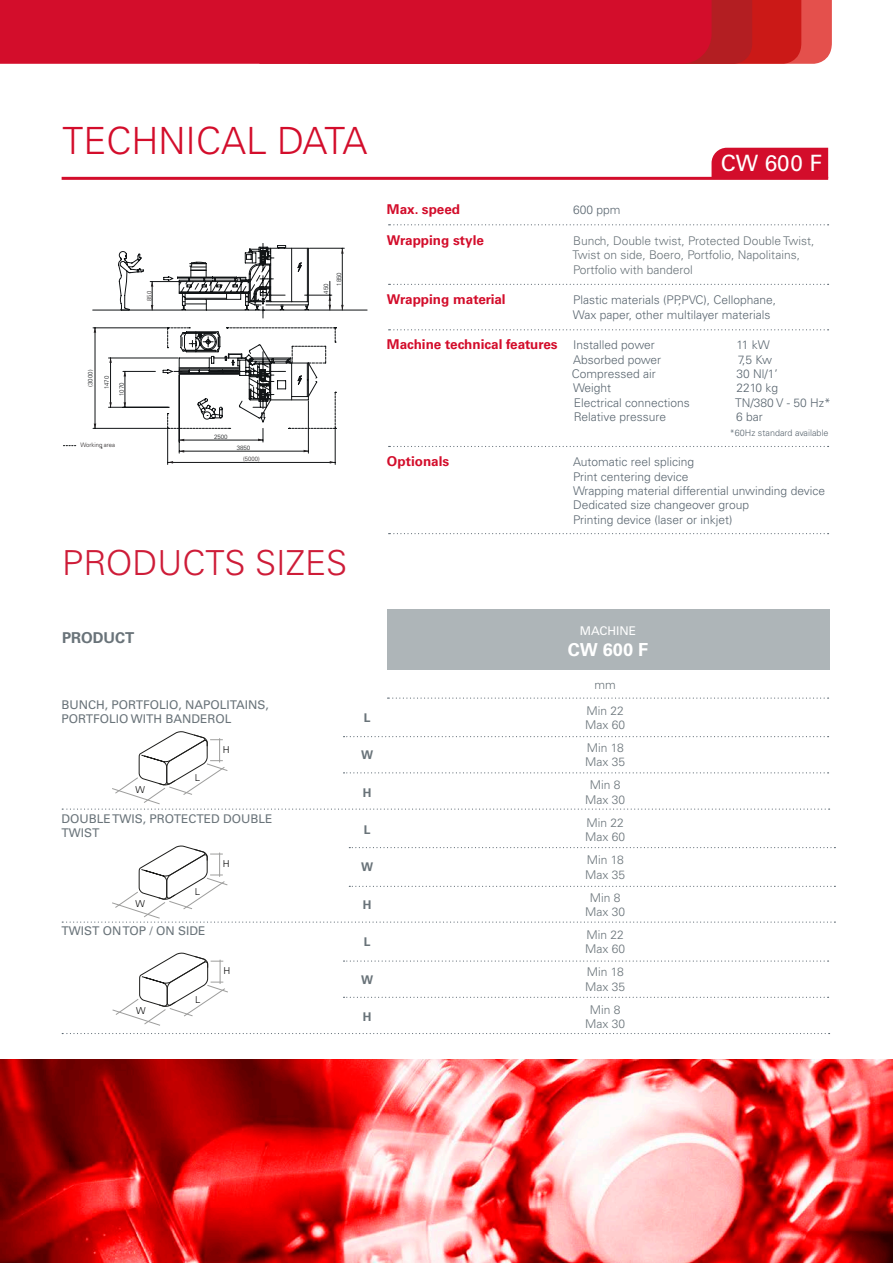
<style>
.page{position:relative;width:893px;height:1263px;background:#fff}
.page>*{position:absolute;margin:0;border:0;box-sizing:border-box;transform-origin:0 0}
.t1{font:300 37.5px "Univers LT Std";color:#d30d2b}
.e_-_titolo{font:300 34.5px "Univers LT Std";color:#ce1c38}
.t2{font:22.5px "Univers LT Std";color:#fff}
.t3{font:700 18px "Univers LT Std";color:#fff}
.t4{font:700 15px "Univers LT Std";color:#697379}
.t5{font:700 13.5px "Univers LT Std";color:#d30d2b}
.t6{font:300 12px "Univers LT Std";color:#5a6670}
.t7{font:300 12px "Univers LT Std";color:#697379}
.t8{font:12px/14.4px "Univers LT Std";color:#697379}
.t9{font:700 12px "Univers LT Std";color:#697379}
.t10{font:12px "Univers LT Std";color:#fff}
.t11{font:300 9.45px "Univers LT Std";color:#000}
.t12{font:300 9px "Univers LT Std";color:#5a6670}
.t13{font:300 6.15px "Univers LT Std";color:#111416}
.t14{font:300 6.15px "Univers LT Std";color:#231f20;scale:.96 1}
.s1{font-weight:300;font-size:12px;color:#5a6670}
</style>
<div class="page">
<svg style="left:388px;top:697px;width:441px;height:2px"></svg>
<svg style="left:344px;top:960px;width:485px;height:2px"></svg>
<svg style="left:344px;top:997px;width:485px;height:1px"></svg>
<svg style="left:62px;top:1033px;width:768px;height:1px"></svg>
<hr style="left:62px;top:177px;width:766px;height:3px;background:#d30d2b">
<div style="left:711px;top:148px;width:117px;height:29px;background:#d30d2b"></div>
<svg style="left:711px;top:0;width:121px;height:64px;background:#ca2b2b"></svg>
<div style="left:0;top:0;width:711px;height:64px;background:#d30d2b"></div>
<div style="left:387px;top:609px;width:442px;height:61px;background:#aeb5b8"></div>
<svg style="left:389px;top:224px;width:440px;height:1px"></svg>
<svg style="left:389px;top:284px;width:440px;height:1px"></svg>
<svg style="left:389px;top:329px;width:440px;height:1px"></svg>
<svg style="left:389px;top:446px;width:440px;height:1px"></svg>
<svg style="left:389px;top:533px;width:440px;height:1px"></svg>
<svg style="left:62px;top:731px;width:768px;height:79px"></svg>
<svg style="left:101px;top:243px;width:235px;height:221px"></svg>
<svg style="left:92px;top:245px;width:275px;height:203px"></svg>
<svg style="left:341px;top:305px;width:3px;height:5px"></svg>
<svg style="left:329px;top:296px;width:2px;height:14px"></svg>
<svg style="left:109px;top:402px;width:3px;height:5px"></svg>
<svg style="left:109px;top:358px;width:3px;height:5px"></svg>
<svg style="left:341px;top:249px;width:3px;height:5px"></svg>
<svg style="left:179px;top:450px;width:5px;height:3px"></svg>
<svg style="left:63px;top:445px;width:13px;height:1px"></svg>
<img style="left:0;top:1060px;width:893px;height:203px">
<svg style="left:62px;top:845px;width:773px;height:78px"></svg>
<svg style="left:112px;top:952px;width:116px;height:73px"></svg>
<p class="t1" style="left:63px;top:118px;width:306px">TECHNICAL DATA</p>
<p class="t14" style="left:145px;top:301px;width:12px;rotate:-90deg">850</p>
<p class="t13" style="left:87px;top:387px;width:19px;rotate:-90deg">(3000)</p>
<p class="t13" style="left:103px;top:389px;width:15px;rotate:-90deg">1470</p>
<p class="t13" style="left:118px;top:396px;width:15px;rotate:-90deg">1070</p>
<p class="t14" style="left:81px;top:441px;width:37px">Working area</p>
<p class="t13" style="left:214px;top:433px;width:15px">2500</p>
<p class="t13" style="left:237px;top:444px;width:15px">3850</p>
<p class="t14" style="left:243px;top:455px;width:19px">(5000)</p>
<p class="t13" style="left:322px;top:294px;width:12px;rotate:-90deg">450</p>
<p class="t13" style="left:335px;top:286px;width:15px;rotate:-90deg">1850</p>
<p class="e_-_titolo" style="left:62px;top:541px;width:286px">PRODUCTS SIZES</p>
<p class="t2" style="left:721px;top:150px;width:102px">CW 600 F</p>
<p class="t5" style="left:387px;top:201px;width:75px">Max. speed</p>
<p class="t6" style="left:573px;top:203px;width:49px">600 ppm</p>
<p class="t5" style="left:387px;top:232px;width:98px">Wrapping style</p>
<p class="t7" style="left:573px;top:233px;width:243px">Bunch, Double twist, Protected Double Twist,</p>
<p class="t7" style="left:572px;top:248px;width:229px">Twist on side, Boero, Portfolio, Napolitains,</p>
<p class="t7" style="left:573px;top:262px;width:121px">Portfolio with banderol</p>
<p class="t5" style="left:387px;top:291px;width:120px">Wrapping material</p>
<p class="t6" style="left:573px;top:293px;width:205px">Plastic materials (PP,PVC), Cellophane,</p>
<p class="t6" style="left:573px;top:307px;width:199px">Wax paper, other multilayer materials</p>
<p class="t5" style="left:387px;top:336px;width:269px">Machine technical features <span class="s1">Installed power</span></p>
<p class="t6" style="left:736px;top:338px;width:35px">11 kW</p>
<p class="t6" style="left:573px;top:352px;width:90px">Absorbed power</p>
<p class="t6" style="left:738px;top:352px;width:36px">7,5 Kw</p>
<p class="t6" style="left:572px;top:366px;width:86px">Compressed air</p>
<p class="t6" style="left:736px;top:366px;width:43px">30 Nl/1’</p>
<p class="t6" style="left:573px;top:381px;width:40px">Weight</p>
<p class="t6" style="left:736px;top:381px;width:43px">2210 kg</p>
<p class="t6" style="left:574px;top:395px;width:118px">Electrical connections</p>
<p class="t6" style="left:735px;top:395px;width:97px">TN/380 V - 50 Hz*</p>
<p class="t6" style="left:574px;top:410px;width:94px">Relative pressure</p>
<p class="t6" style="left:736px;top:410px;width:28px">6 bar</p>
<p class="t12" style="left:730px;top:427px;width:100px">*60Hz standard available</p>
<p class="t5" style="left:387px;top:453px;width:64px">Optionals</p>
<p class="t6" style="left:573px;top:455px;width:123px">Automatic reel splicing</p>
<p class="t6" style="left:573px;top:469px;width:117px">Print centering device</p>
<p class="t6" style="left:573px;top:483px;width:254px">Wrapping material differential unwinding device</p>
<p class="t6" style="left:573px;top:498px;width:178px">Dedicated size changeover group</p>
<p class="t6" style="left:573px;top:512px;width:161px">Printing device (laser or inkjet)</p>
<p class="t4" style="left:62px;top:629px;width:74px">PRODUCT</p>
<p class="t10" style="left:580px;top:624px;width:58px">MACHINE</p>
<p class="t3" style="left:568px;top:639px;width:82px">CW 600 F</p>
<p class="t8" style="left:62px;top:697px;width:209px">BUNCH, PORTFOLIO, NAPOLITAINS,<br>PORTFOLIO WITH BANDEROL</p>
<p class="t9" style="left:364px;top:710px;width:8px">L</p>
<p class="t7" style="left:595px;top:677px;width:23px">mm</p>
<p class="t7" style="left:587px;top:703px;width:39px">Min 22</p>
<p class="t7" style="left:585px;top:717px;width:42px">Max 60</p>
<p class="t11" style="left:223px;top:744px;width:8px">H</p>
<p class="t9" style="left:361px;top:748px;width:13px">W</p>
<p class="t11" style="left:360px;top:753px;width:7px">L</p>
<p class="t7" style="left:587px;top:740px;width:38px">Min 18</p>
<p class="t7" style="left:585px;top:755px;width:42px">Max 35</p>
<p class="t11" style="left:136px;top:784px;width:11px">W</p>
<p class="t11" style="left:195px;top:772px;width:7px">L</p>
<p class="t9" style="left:363px;top:785px;width:10px">H</p>
<p class="t7" style="left:590px;top:778px;width:32px">Min 8</p>
<p class="t7" style="left:585px;top:792px;width:42px">Max 30</p>
<p class="t8" style="left:62px;top:811px;width:212px">DOUBLE TWIS, PROTECTED DOUBLE<br>TWIST</p>
<p class="t9" style="left:364px;top:823px;width:8px">L</p>
<p class="t7" style="left:587px;top:815px;width:39px">Min 22</p>
<p class="t7" style="left:585px;top:830px;width:42px">Max 60</p>
<p class="t11" style="left:223px;top:858px;width:8px">H</p>
<p class="t9" style="left:361px;top:860px;width:13px">W</p>
<p class="t11" style="left:360px;top:867px;width:7px">L</p>
<p class="t7" style="left:587px;top:853px;width:38px">Min 18</p>
<p class="t7" style="left:585px;top:867px;width:42px">Max 35</p>
<p class="t11" style="left:136px;top:898px;width:11px">W</p>
<p class="t11" style="left:195px;top:886px;width:7px">L</p>
<p class="t9" style="left:363px;top:897px;width:10px">H</p>
<p class="t7" style="left:590px;top:890px;width:32px">Min 8</p>
<p class="t7" style="left:585px;top:904px;width:42px">Max 30</p>
<p class="t8" style="left:62px;top:923px;width:145px">TWIST ON TOP / ON SIDE</p>
<p class="t9" style="left:364px;top:935px;width:8px">L</p>
<p class="t7" style="left:587px;top:927px;width:39px">Min 22</p>
<p class="t7" style="left:585px;top:942px;width:42px">Max 60</p>
<p class="t11" style="left:223px;top:965px;width:8px">H</p>
<p class="t11" style="left:370px;top:970px;width:7px">P</p>
<p class="t9" style="left:361px;top:972px;width:13px">W</p>
<p class="t11" style="left:361px;top:974px;width:7px">L</p>
<p class="t7" style="left:587px;top:965px;width:38px">Min 18</p>
<p class="t7" style="left:585px;top:979px;width:42px">Max 35</p>
<p class="t11" style="left:195px;top:993px;width:7px">L</p>
<p class="t11" style="left:136px;top:1005px;width:11px">W</p>
<p class="t9" style="left:363px;top:1010px;width:10px">H</p>
<p class="t7" style="left:590px;top:1002px;width:32px">Min 8</p>
<p class="t7" style="left:585px;top:1017px;width:42px">Max 30</p>
</div>
